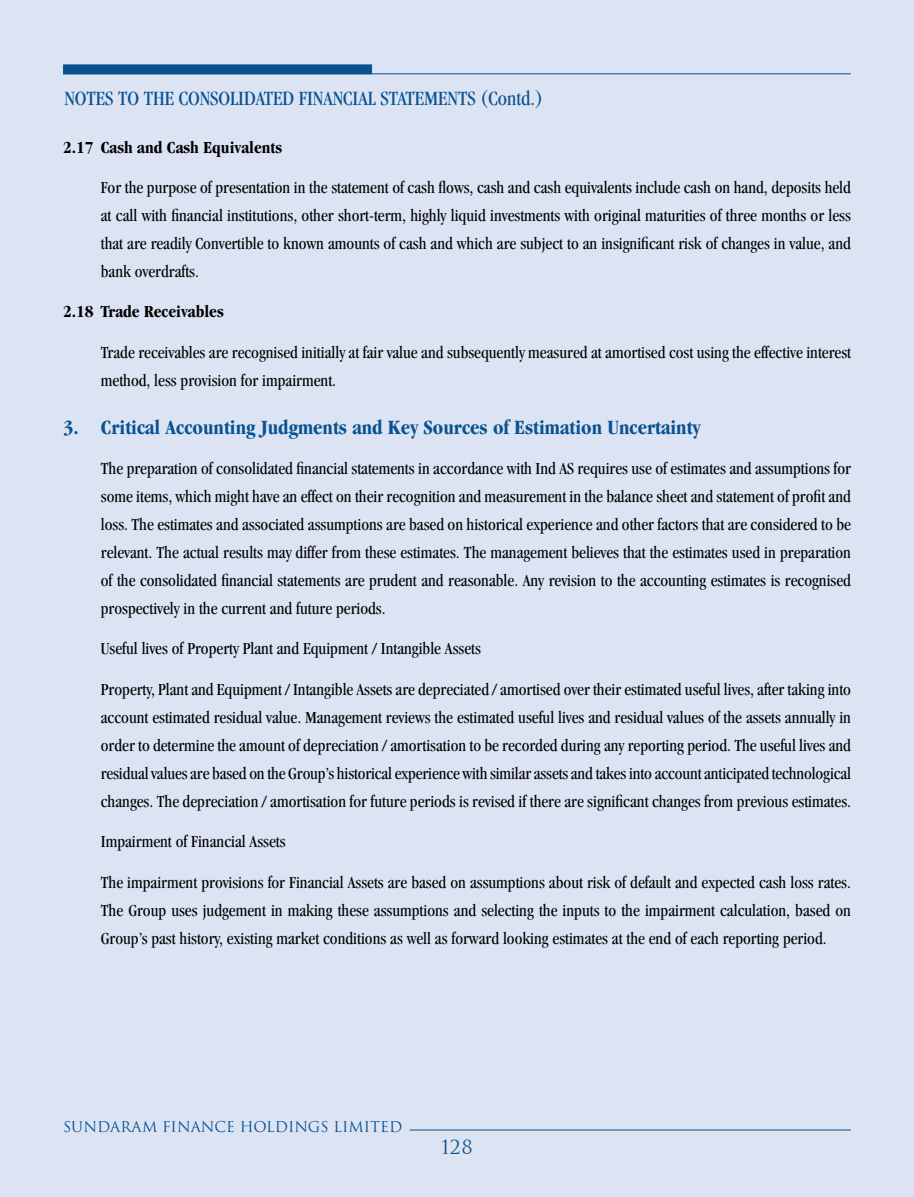
<style>
.page{position:relative;width:914px;height:1197px;background:#dce4f4}
.page>*{position:absolute;margin:0;border:0;box-sizing:border-box;transform-origin:0 0}
.t1{font:700 condensed 21px "Garamond";color:#095291}
.t2{font:condensed 21px "Garamond";color:#095291}
.t3{font:19.25px "Trajan";color:#095291}
.t4{font:condensed 17.5px/28px "Garamond";color:#000;text-align:justify}
.t5{font:700 condensed 17.5px "Garamond";color:#000}
.t6{font:14.53px "Trajan Pro";color:#095291}
</style>
<div class="page">
<hr style="left:63px;top:73px;width:787px;height:1px;background:#095291">
<hr style="left:410px;top:1130px;width:440px;height:1px;background:#095291">
<div style="left:63px;top:64px;width:309px;height:10px;background:#095291;border:2px solid #095291"></div>
<p class="t2" style="left:64px;top:86px;width:21px">Notes</p>
<p class="t2" style="left:118px;top:86px;width:81px">to the Consolidated</p>
<p class="t2" style="left:299px;top:86px;width:18px">Financial</p>
<p class="t2" style="left:380px;top:86px;width:19px">Statements</p>
<p class="t2" style="left:480px;top:86px;width:64px">(Contd.)</p>
<p class="t5" style="left:63px;top:137px;width:221px">2.17 Cash and Cash Equivalents</p>
<p class="t4" style="left:101px;top:173px;width:751px">For the purpose of presentation in the statement of cash flows, cash and cash equivalents include cash on hand, deposits held at call with financial institutions, other short-term, highly liquid investments with original maturities of three months or less that are readily Convertible to known amounts of cash and which are subject to an insignificant risk of changes in value, and bank overdrafts.</p>
<p class="t5" style="left:63px;top:302px;width:162px">2.18 Trade Receivables</p>
<p class="t4" style="left:101px;top:338px;width:751px">Trade receivables are recognised initially at fair value and subsequently measured at amortised cost using the effective interest method, less provision for impairment.</p>
<p class="t1" style="left:63px;top:415px;width:639px">3. Critical Accounting Judgments and Key Sources of Estimation Uncertainty</p>
<p class="t4" style="left:101px;top:454px;width:751px">The preparation of consolidated financial statements in accordance with Ind AS requires use of estimates and assumptions for some items, which might have an effect on their recognition and measurement in the balance sheet and statement of profit and loss. The estimates and associated assumptions are based on historical experience and other factors that are considered to be relevant. The actual results may differ from these estimates. The management believes that the estimates used in preparation of the consolidated financial statements are prudent and reasonable. Any revision to the accounting estimates is recognised prospectively in the current and future periods.</p>
<p class="t4" style="left:101px;top:635px;width:381px">Useful lives of Property Plant and Equipment / Intangible Assets</p>
<p class="t4" style="left:101px;top:675px;width:751px">Property, Plant and Equipment / Intangible Assets are depreciated / amortised over their estimated useful lives, after taking into account estimated residual value. Management reviews the estimated useful lives and residual values of the assets annually in order to determine the amount of depreciation / amortisation to be recorded during any reporting period. The useful lives and residual values are based on the Group’s historical experience with similar assets and takes into account anticipated technological changes. The depreciation / amortisation for future periods is revised if there are significant changes from previous estimates.</p>
<p class="t4" style="left:101px;top:827px;width:186px">Impairment of Financial Assets</p>
<p class="t4" style="left:101px;top:868px;width:751px">The impairment provisions for Financial Assets are based on assumptions about risk of default and expected cash loss rates.<br>The Group uses judgement in making these assumptions and selecting the inputs to the impairment calculation, based on Group’s past history, existing market conditions as well as forward looking estimates at the end of each reporting period.</p>
<p class="t6" style="left:63px;top:1117px;width:341px">SUNDARAM FINANCE HOLDINGS LIMITED</p>
<p class="t3" style="left:441px;top:1136px;width:34px">128</p>
</div>
